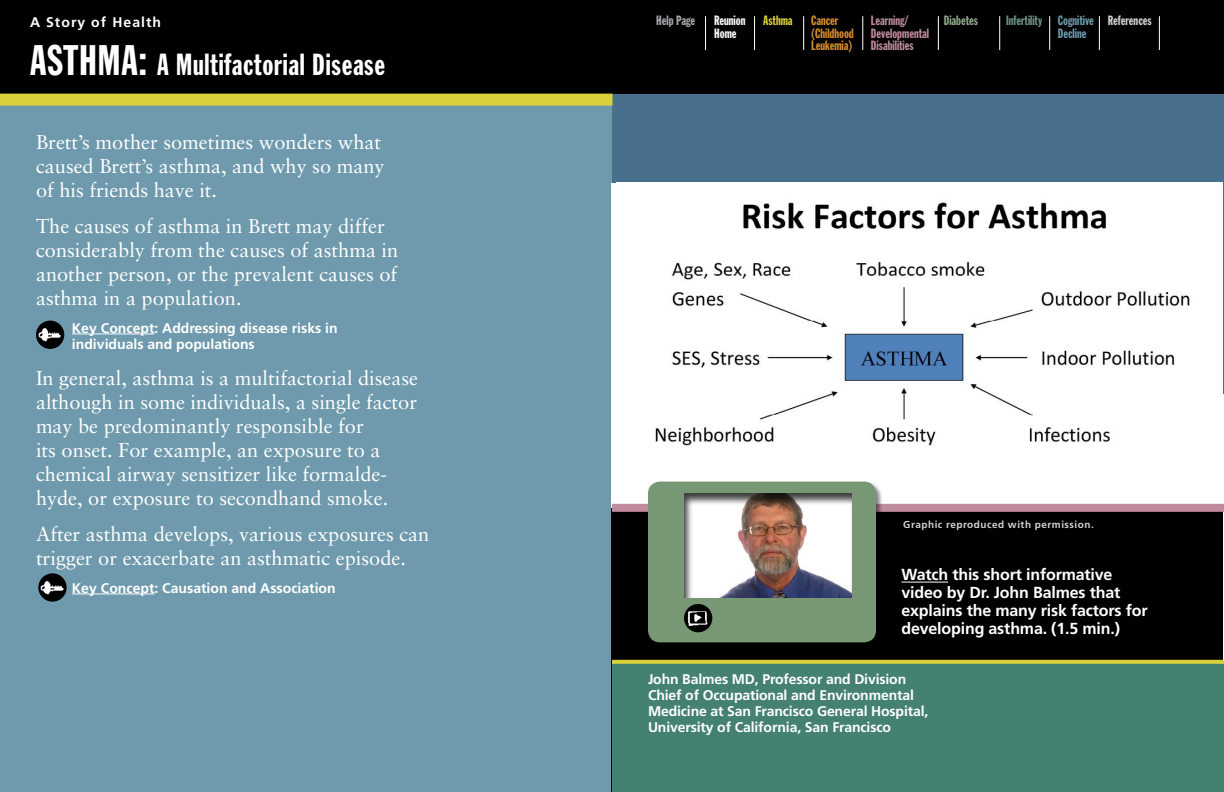
<style>
.page{position:relative;width:1224px;height:792px;background:#fff}
.page>*{position:absolute;margin:0;border:0;box-sizing:border-box;transform-origin:0 0}
.t1{font:30px "Franklin Gothic Extra Cond";letter-spacing:.025em;color:#fff}
.t2{font:20px/24px "Sabon LT";color:#fff}
.t3{font:700 16px/18px "Frutiger";letter-spacing:-.01em;color:#fff}
.t4{font:700 14px/16px "Frutiger";letter-spacing:-.01em;color:#fff}
.t5{font:700 14px "Frutiger";letter-spacing:.075em;color:#fff}
.t6{font:13.3px/12.3px "Franklin Gothic Extra Cond";color:#c08c9d}
.t7{font:13.3px/12.3px "Franklin Gothic Extra Cond";color:#d88d2a}
.t8{font:13.3px/12.3px "Franklin Gothic Extra Cond";color:#6f9aad}
.t9{font:13.3px "Franklin Gothic Extra Cond";color:#fff}
.t10{font:13.3px "Franklin Gothic Extra Cond";color:#6b9386}
.t11{font:13.3px "Franklin Gothic Extra Cond";color:#d1d3d4}
.t12{font:13.3px "Franklin Gothic Extra Cond";color:#a7a9ac}
.t13{font:13.3px "Franklin Gothic Extra Cond";color:#8fa78a}
.t14{font:13.3px "Franklin Gothic Extra Cond";color:#d8d13b}
.t15{font:700 10px "Frutiger";letter-spacing:.05em;color:#d1d3d4}
.s1{font-size:42px}
</style>
<div class="page">
<div style="left:612px;top:0;width:612px;height:100px;background:#000"></div>
<hr style="left:863px;top:16px;width:1px;height:34px;background:#fff">
<hr style="left:938px;top:16px;width:1px;height:34px;background:#fff">
<hr style="left:999px;top:16px;width:1px;height:34px;background:#fff">
<hr style="left:1049px;top:16px;width:1px;height:34px;background:#fff">
<hr style="left:1099px;top:16px;width:1px;height:34px;background:#fff">
<hr style="left:1159px;top:16px;width:1px;height:34px;background:#fff">
<hr style="left:803px;top:16px;width:1px;height:34px;background:#fff">
<hr style="left:754px;top:16px;width:1px;height:34px;background:#fff">
<hr style="left:705px;top:16px;width:1px;height:34px;background:#fff">
<div style="left:0;top:100px;width:612px;height:692px;background:#6f9aad"></div>
<hr style="left:72px;top:334px;width:82px;height:1px;background:#fff">
<hr style="left:72px;top:594px;width:82px;height:1px;background:#fff">
<div style="left:36px;top:321px;width:28px;height:28px;background:#000;border-radius:50%"></div>
<img style="left:37px;top:328px;width:26px;height:14px">
<div style="left:38px;top:573px;width:29px;height:29px;background:#000;border-radius:50%"></div>
<img style="left:39px;top:580px;width:26px;height:15px">
<div style="left:612px;top:94px;width:612px;height:300px;background:#48708d"></div>
<div style="left:0;top:0;width:612px;height:100px;background:#000"></div>
<div style="left:0;top:94px;width:612px;height:12px;background:#d8d13b"></div>
<div style="left:611px;top:508px;width:612px;height:284px;background:#000"></div>
<hr style="left:901px;top:582px;width:47px;height:1px;background:#fff">
<img style="left:616px;top:183px;width:607px;height:321px">
<div style="left:612px;top:504px;width:612px;height:8px;background:#c08c9d"></div>
<div style="left:647px;top:481px;width:237px;height:169px;background:#000;opacity:.5"></div>
<div style="left:648px;top:482px;width:228px;height:160px;background:#779775;border-radius:12px"></div>
<div style="left:675px;top:493px;width:185px;height:104px;background:#000;opacity:.75"></div>
<div style="left:684px;top:604px;width:28px;height:28px;background:#000;border-radius:50%"></div>
<img style="left:687px;top:611px;width:21px;height:15px">
<div style="left:612px;top:662px;width:612px;height:130px;background:#448171"></div>
<svg style="left:612px;top:660px;width:612px;height:4px;background:#d0cd3d"></svg>
<p class="t5" style="left:30px;top:14px;width:133px">A Story of Health</p>
<h1 class="t1" style="left:30px;top:48px;width:357px"><span class="s1">Asthma:</span> A Multifactorial Disease</h1>
<p class="t2" style="left:36px;top:129px;width:350px">Brett’s mother sometimes wonders what caused Brett’s asthma, and why so many of his friends have it.</p>
<p class="t2" style="left:36px;top:213px;width:364px">The causes of asthma in Brett may differ considerably from the causes of asthma in another person, or the prevalent causes of asthma in a population.</p>
<p class="t4" style="left:72px;top:320px;width:267px">Key Concept: Addressing disease risks in individuals and populations</p>
<p class="t2" style="left:36px;top:365px;width:384px">In general, asthma is a multifactorial disease although in some individuals, a single factor may be predominantly responsible for<br>its onset. For example, an exposure to a chemical airway sensitizer like formalde&shy;hyde, or exposure to secondhand smoke.</p>
<p class="t2" style="left:36px;top:521px;width:395px">After asthma develops, various exposures can trigger or exacerbate an asthmatic episode.</p>
<p class="t4" style="left:72px;top:580px;width:265px">Key Concept: Causation and Association</p>
<p class="t7" style="left:811px;top:15px;width:44px">Cancer (Childhood<br>Leukemia)</p>
<p class="t6" style="left:871px;top:15px;width:60px">Learning/<br>Developmental<br>Disabilities</p>
<p class="t8" style="left:1058px;top:15px;width:38px">Cognitive<br>Decline</p>
<p class="t12" style="left:656px;top:14px;width:40px">Help Page</p>
<p class="t13" style="left:944px;top:14px;width:36px">Diabetes</p>
<p class="t10" style="left:1006px;top:14px;width:38px">Infertility</p>
<p class="t11" style="left:1108px;top:14px;width:45px">References</p>
<p class="t9" style="left:714px;top:14px;width:33px">Reunion</p>
<p class="t14" style="left:763px;top:14px;width:31px">Asthma</p>
<p class="t9" style="left:714px;top:26px;width:24px">Home</p>
<p class="t15" style="left:903px;top:518px;width:192px">Graphic reproduced with permission.</p>
<p class="t3" style="left:901px;top:566px;width:248px">Watch this short informative video by Dr. John Balmes that explains the many risk factors for developing asthma. (1.5 min.)</p>
<p class="t4" style="left:648px;top:671px;width:282px">John Balmes MD, Professor and Division Chief of Occupational and Environmental Medicine at San Francisco General Hospital, University of California, San Francisco</p>
</div>
